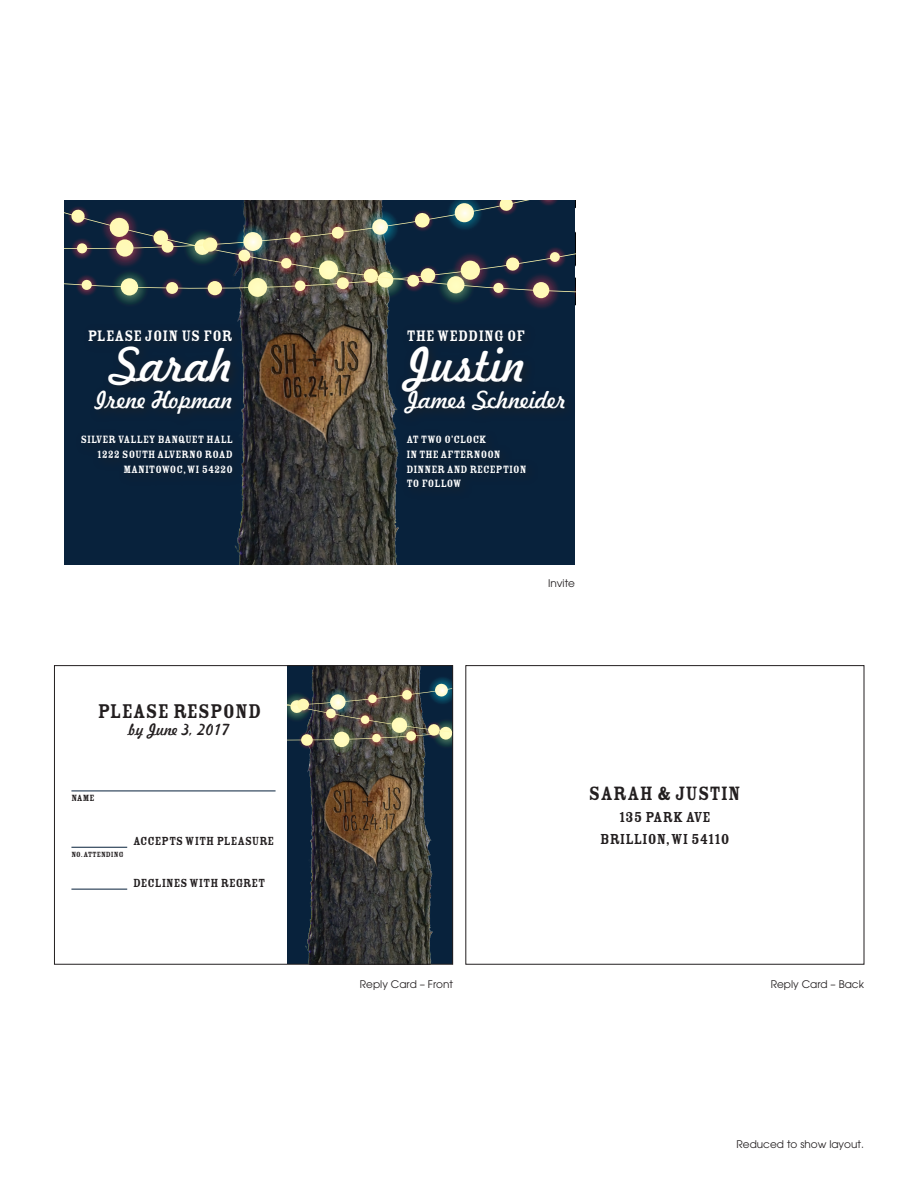
<style>
.page{position:relative;width:918px;height:1188px;background:#fff}
.page>*{position:absolute;margin:0;border:0;box-sizing:border-box;transform-origin:0 0}
.t1{font:46.05px "Jott 43 Normal";color:#fff}
.t2{font:23.25px "Jott 43 Normal";color:#fff}
.t3{font:21.9px "Rosewood Std Fill";color:#231f20}
.t4{font:21.15px "Rosewood Std Fill";color:#231f20}
.t5{font:16.65px "Rosewood Std Fill";color:#fff}
.t6{font:15.9px/22px "Rosewood Std Fill";color:#231f20;text-align:center}
.t7{font:15.6px "Jott 43 Normal";color:#231f20}
.t8{font:12.9px "Rosewood Std Fill";color:#231f20}
.t9{font:11.7px/14.7px "Rosewood Std Fill";color:#fff;text-align:right}
.t10{font:10.5px "Avant Garde";color:#231f20}
.t11{font:9.9px "Rosewood Std Fill";color:#231f20}
.t12{font:8.25px "Rosewood Std Fill";color:#231f20}
</style>
<div class="page">
<div style="left:65px;top:200px;width:510px;height:365px;background:#08223c"></div>
<img style="left:235px;top:318px;width:164px;height:247px">
<svg style="left:65px;top:200px;width:510px;height:118px"></svg>
<div style="left:82px;top:323px;width:163px;height:104px;background:#0b2138"></div>
<div style="left:75px;top:429px;width:170px;height:57px;background:#0b2138"></div>
<div style="left:395px;top:323px;width:180px;height:104px;background:#0a2139"></div>
<img style="left:288px;top:762px;width:163px;height:201px">
<img style="left:288px;top:667px;width:163px;height:95px">
<hr style="left:71px;top:790px;width:205px;height:1px;background:#08223c">
<hr style="left:71px;top:847px;width:56px;height:1px;background:#08223c">
<hr style="left:71px;top:889px;width:56px;height:1px;background:#08223c">
<div style="left:54px;top:665px;width:399px;height:300px;border:1px solid #231f20"></div>
<div style="left:465px;top:665px;width:399px;height:300px;border:1px solid #231f20"></div>
<p class="t5" style="left:88px;top:326px;width:147px">PLEASE JOIN US FOR</p>
<p class="t1" style="left:111px;top:324px;width:124px">Sarah</p>
<p class="t2" style="left:95px;top:379px;width:139px">Irene Hopman</p>
<p class="t9" style="left:81px;top:432px;width:154px">SILVER VALLEY BANQUET HALL<br>1222 SOUTH ALVERNO ROAD<br>MANITOWOC, WI 54220</p>
<p class="t9" style="left:407px;top:432px;width:122px;text-align:left">AT TWO O’CLOCK<br>IN THE AFTERNOON<br>DINNER AND RECEPTION<br>TO FOLLOW</p>
<p class="t5" style="left:407px;top:326px;width:120px">THE WEDDING OF</p>
<p class="t1" style="left:407px;top:324px;width:121px">Justin</p>
<p class="t2" style="left:407px;top:379px;width:161px">James Schneider</p>
<p class="t3" style="left:98px;top:699px;width:165px">PLEASE RESPOND</p>
<p class="t7" style="left:129px;top:716px;width:102px">by June 3, 2017</p>
<p class="t11" style="left:71px;top:793px;width:25px">NAME</p>
<p class="t12" style="left:71px;top:850px;width:54px">NO. ATTENDING</p>
<p class="t8" style="left:133px;top:834px;width:143px">ACCEPTS WITH PLEASURE</p>
<p class="t8" style="left:133px;top:876px;width:134px">DECLINES WITH REGRET</p>
<p class="t10" style="left:548px;top:577px;width:29px">Invite</p>
<p class="t4" style="left:589px;top:782px;width:153px">SARAH &amp; JUSTIN</p>
<p class="t6" style="left:600px;top:806px;width:131px">135 PARK AVE<br>BRILLION, WI 54110</p>
<p class="t10" style="left:360px;top:978px;width:95px">Reply Card – Front</p>
<p class="t10" style="left:771px;top:978px;width:95px">Reply Card – Back</p>
<p class="t10" style="left:737px;top:1137px;width:129px">Reduced to show layout.</p>
</div>
